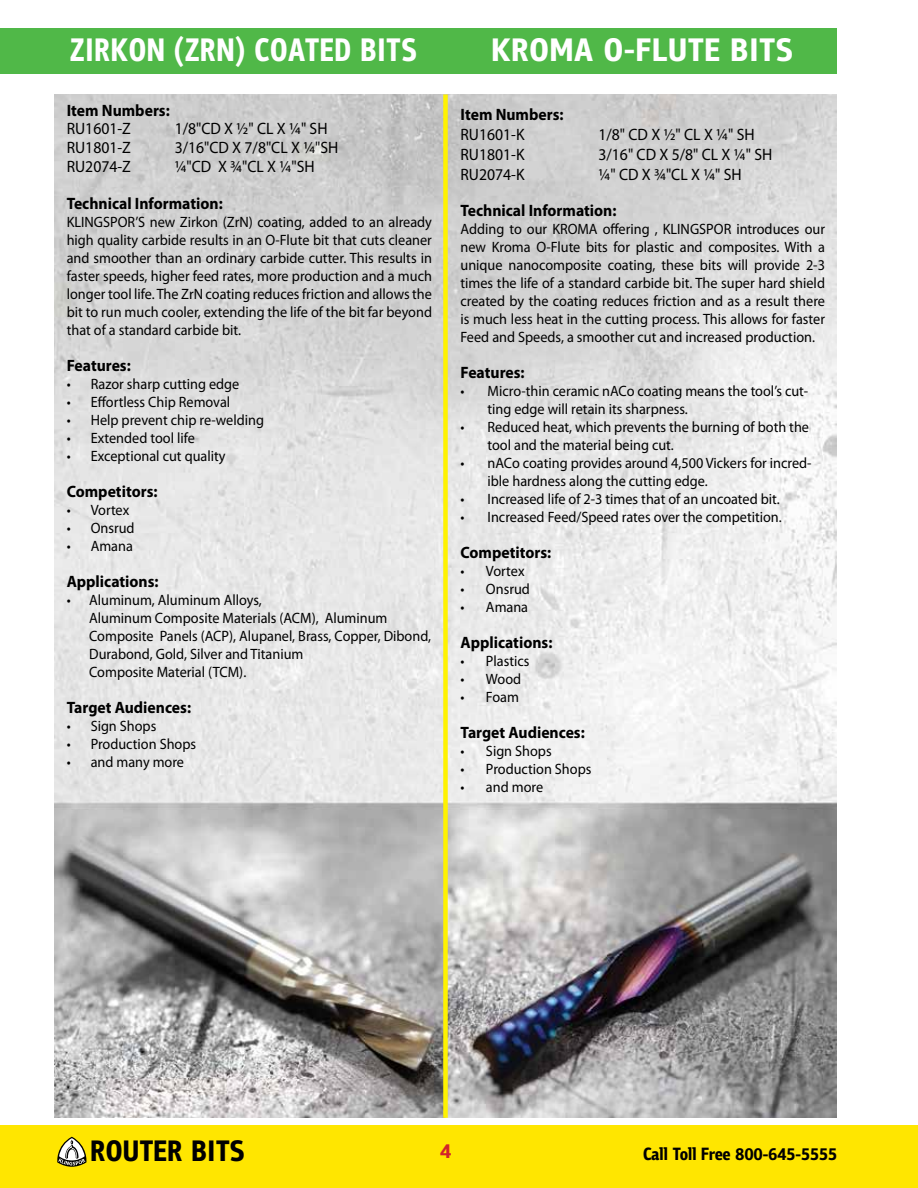
<style>
.page{position:relative;width:918px;height:1188px;background:#fff}
.page>*{position:absolute;margin:0;border:0;box-sizing:border-box;transform-origin:0 0}
.t1{font:700 18px "PF Bulletin Sans Pro";color:#000;scale:.95 1}
.t2{font:700 16.5px "Myriad Pro";color:#000;scale:.95 1}
.t3{font:16.5px "Myriad Pro";color:#000;scale:.95 1}
.t4{font:15px/18px "Myriad Pro";color:#000;scale:.95 1}
</style>
<div class="page">
<div style="left:0;top:1125px;width:918px;height:63px;background:#ffe600"></div>
<svg style="left:57px;top:1137px;width:29px;height:30px"></svg>
<div style="left:0;top:28px;width:837px;height:46px;background:#50b848"></div>
<img style="left:54px;top:94px;width:783px;height:1024px">
<div style="left:443px;top:94px;width:5px;height:1024px;background:#fff200"></div>
<p class="t2" style="left:67px;top:99px;width:110px">Item Numbers:</p>
<p class="t3" style="left:67px;top:119px;width:69px">RU1601-Z</p>
<p class="t3" style="left:175px;top:119px;width:162px">1/8"CD X ½" CL X ¼" SH</p>
<p class="t3" style="left:67px;top:137px;width:69px">RU1801-Z</p>
<p class="t3" style="left:175px;top:137px;width:174px">3/16"CD X 7/8"CL X ¼"SH</p>
<p class="t3" style="left:67px;top:156px;width:69px">RU2074-Z</p>
<p class="t3" style="left:175px;top:156px;width:149px">¼"CD X ¾"CL X ¼"SH</p>
<p class="t2" style="left:67px;top:192px;width:166px">Technical Information:</p>
<p class="t4" style="left:67px;top:212px;width:386px;text-align:justify">KLINGSPOR’S new Zirkon (ZrN) coating, added to an already high quality carbide results in an O-Flute bit that cuts cleaner and smoother than an ordinary carbide cutter. This results in faster speeds, higher feed rates, more production and a much longer tool life. The ZrN coating reduces friction and allows the bit to run much cooler, extending the life of the bit far beyond that of a standard carbide bit.</p>
<p class="t2" style="left:67px;top:354px;width:69px">Features:</p>
<p class="t4" style="left:67px;top:374px;width:183px">• Razor sharp cutting edge</p>
<p class="t4" style="left:67px;top:392px;width:174px">• Effortless Chip Removal</p>
<p class="t4" style="left:67px;top:410px;width:209px">• Help prevent chip re-welding</p>
<p class="t4" style="left:67px;top:428px;width:136px">• Extended tool life</p>
<p class="t4" style="left:67px;top:446px;width:169px">• Exceptional cut quality</p>
<p class="t2" style="left:67px;top:480px;width:97px">Competitors:</p>
<p class="t4" style="left:67px;top:500px;width:67px">• Vortex</p>
<p class="t4" style="left:67px;top:518px;width:73px">• Onsrud</p>
<p class="t4" style="left:67px;top:536px;width:71px">• Amana</p>
<p class="t2" style="left:67px;top:570px;width:98px">Applications:</p>
<p class="t4" style="left:89px;top:590px;width:362px;text-indent:-23px">• Aluminum, Aluminum Alloys,<br>Aluminum Composite Materials (ACM), Aluminum Composite Panels (ACP), Alupanel, Brass, Copper, Dibond, Durabond, Gold, Silver and Titanium<br>Composite Material (TCM).</p>
<p class="t2" style="left:67px;top:696px;width:132px">Target Audiences:</p>
<p class="t4" style="left:67px;top:716px;width:96px">• Sign Shops</p>
<p class="t4" style="left:67px;top:734px;width:138px">• Production Shops</p>
<p class="t4" style="left:67px;top:752px;width:125px">• and many more</p>
<p class="t2" style="left:460px;top:104px;width:110px">Item Numbers:</p>
<p class="t3" style="left:460px;top:124px;width:69px">RU1601-K</p>
<p class="t3" style="left:599px;top:124px;width:166px">1/8" CD X ½" CL X ¼" SH</p>
<p class="t3" style="left:460px;top:144px;width:69px">RU1801-K</p>
<p class="t3" style="left:599px;top:144px;width:184px">3/16" CD X 5/8" CL X ¼" SH</p>
<p class="t3" style="left:460px;top:164px;width:69px">RU2074-K</p>
<p class="t3" style="left:599px;top:164px;width:152px">¼" CD X ¾"CL X ¼" SH</p>
<p class="t2" style="left:460px;top:200px;width:166px">Technical Information:</p>
<p class="t4" style="left:460px;top:220px;width:385px;text-align:justify">Adding to our KROMA offering , KLINGSPOR introduces our new Kroma O-Flute bits for plastic and composites. With a unique nanocomposite coating, these bits will provide 2-3 times the life of a standard carbide bit. The super hard shield created by the coating reduces friction and as a result there is much less heat in the cutting process. This allows for faster Feed and Speeds, a smoother cut and increased production.</p>
<p class="t2" style="left:460px;top:362px;width:69px">Features:</p>
<p class="t4" style="left:488px;top:382px;width:339px;text-indent:-27px">• Micro-thin ceramic nACo coating means the tool’s cut&shy;ting edge will retain its sharpness.</p>
<p class="t4" style="left:488px;top:418px;width:340px;text-indent:-27px">• Reduced heat, which prevents the burning of both the tool and the material being cut.</p>
<p class="t4" style="left:488px;top:454px;width:343px;text-indent:-27px">• nACo coating provides around 4,500 Vickers for incred&shy;ible hardness along the cutting edge.</p>
<p class="t4" style="left:460px;top:490px;width:338px">• Increased life of 2-3 times that of an uncoated bit.</p>
<p class="t4" style="left:460px;top:508px;width:340px">• Increased Feed/Speed rates over the competition.</p>
<p class="t2" style="left:460px;top:542px;width:97px">Competitors:</p>
<p class="t4" style="left:460px;top:562px;width:69px">• Vortex</p>
<p class="t4" style="left:460px;top:580px;width:75px">• Onsrud</p>
<p class="t4" style="left:460px;top:598px;width:73px">• Amana</p>
<p class="t2" style="left:460px;top:632px;width:98px">Applications:</p>
<p class="t4" style="left:460px;top:652px;width:74px">• Plastics</p>
<p class="t4" style="left:460px;top:670px;width:65px">• Wood</p>
<p class="t4" style="left:460px;top:688px;width:63px">• Foam</p>
<p class="t2" style="left:460px;top:722px;width:132px">Target Audiences:</p>
<p class="t4" style="left:460px;top:742px;width:97px">• Sign Shops</p>
<p class="t4" style="left:460px;top:760px;width:139px">• Production Shops</p>
<p class="t4" style="left:460px;top:778px;width:89px">• and more</p>
<p class="t1" style="left:659px;top:1143px;width:41px">●● □●●</p>
</div>
